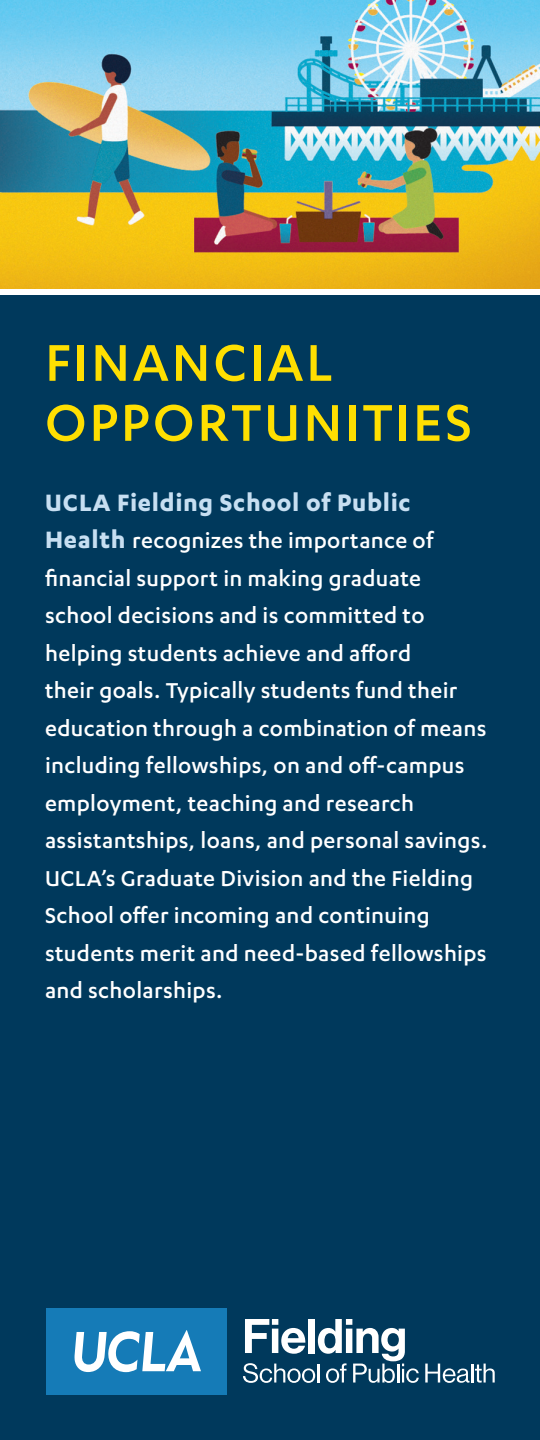
<style>
.page{position:relative;width:540px;height:1440px;background:#fff}
.page>*{position:absolute;margin:0;border:0;box-sizing:border-box;transform-origin:0 0}
.t1{font:500 60px "Karbon";letter-spacing:.045em;color:#ffdf01}
.t2{font:700 27.5px "Karbon";letter-spacing:.025em;color:#c7dff2}
.t3{font:500 25px/37.5px "Karbon";letter-spacing:.015em;color:#fff}
.s1{font-weight:700;font-size:27.5px;color:#c7dff2}
</style>
<div class="page">
<div style="left:0;top:292px;width:540px;height:1148px;background:#00395c"></div>
<img style="left:0;top:0;width:540px;height:289px">
<div style="left:0;top:290px;width:540px;height:5px;background:#fff"></div>
<svg style="left:243px;top:1319px;width:176px;height:64px"></svg>
<svg style="left:425px;top:1364px;width:70px;height:19px"></svg>
<div style="left:46px;top:1308px;width:180px;height:87px;background:#157bb7"></div>
<svg style="left:74px;top:1330px;width:127px;height:42px"></svg>
<p class="t1" style="left:45px;top:329px;width:289px">FINANCIAL</p>
<p class="t1" style="left:45px;top:389px;width:428px">OPPORTUNITIES</p>
<p class="t2" style="left:45px;top:487px;width:367px">UCLA Fielding School of Public</p>
<p class="t3" style="left:45px;top:521px;width:444px"><span class="s1">Health</span> recognizes the importance of financial support in making graduate school decisions and is committed to helping students achieve and afford<br>their goals. Typically students fund their education through a combination of means including fellowships, on and off-campus employment, teaching and research assistantships, loans, and personal savings.<br>UCLA’s Graduate Division and the Fielding School offer incoming and continuing students merit and need-based fellowships and scholarships.</p>
</div>
